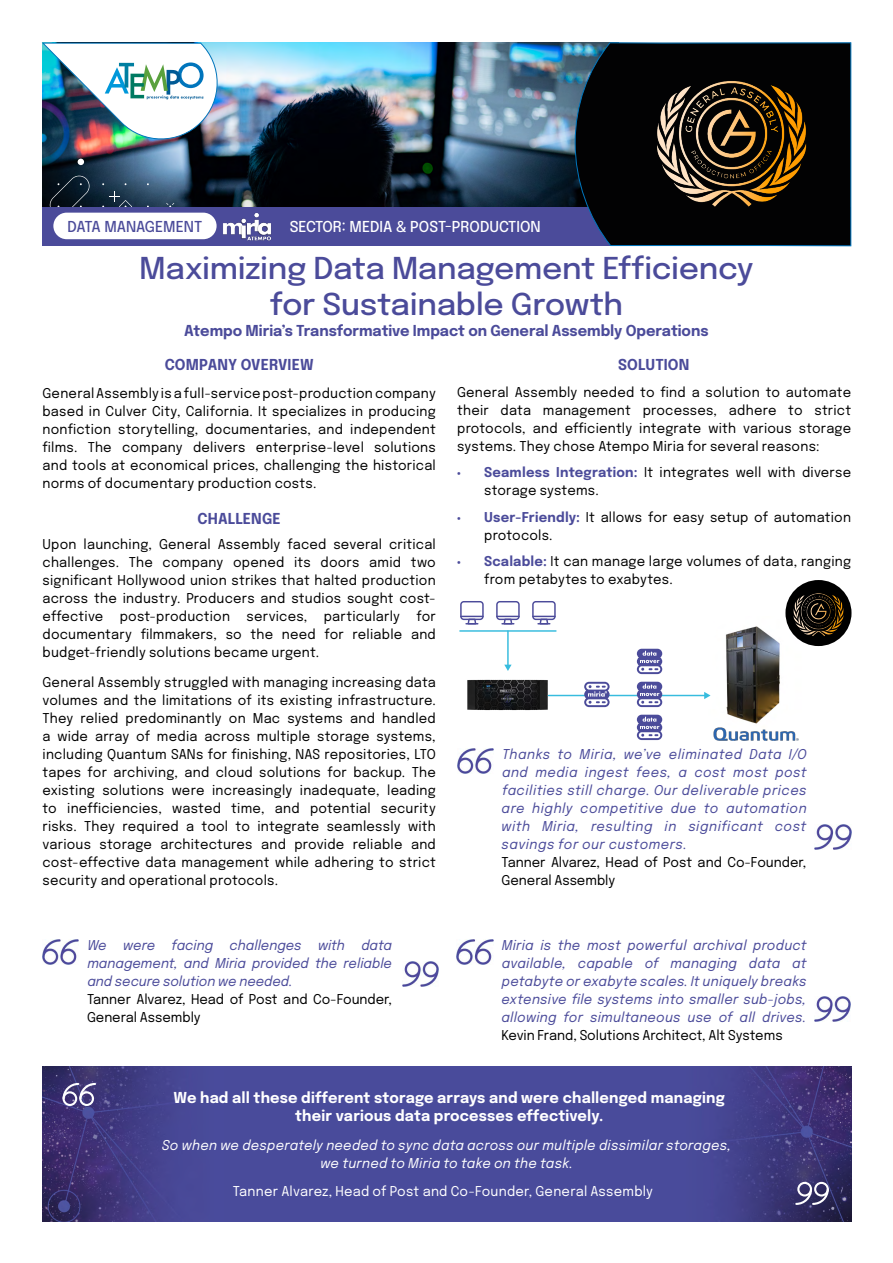
<style>
.page{position:relative;width:893px;height:1263px;background:#fff}
.page>*{position:absolute;margin:0;border:0;box-sizing:border-box;transform-origin:0 0}
.t1{font:500 30px/36px "Epilogue";letter-spacing:-.015em;color:#4b4b9a;text-align:center;scale:1.05 1}
.t2{font:700 15px/18px "Epilogue";letter-spacing:.01em;color:#fff;text-align:center}
.t3{font:700 15px "Epilogue";color:#4b4b9a}
.t4{font:700 15px "Epilogue";color:#4b4b9a;scale:.96 1}
.t5{font:500 15px "Epilogue";color:#fff}
.t6{font:500 15px "Epilogue";letter-spacing:-.005em;color:#4b4b9a}
.t7{font:13.5px/18px "Epilogue";letter-spacing:.01em;color:#000}
.t8{font:italic 13.5px/18px "Epilogue";letter-spacing:.02em;color:#4b4b9a;text-align:justify}
.t9{font:italic 13.5px/18px "Epilogue";letter-spacing:.02em;color:#fff;text-align:center}
.t10{font:13.5px "Epilogue";letter-spacing:.02em;color:#fff}
.s1{font-family:"Myriad Pro";color:#4b4b9a}
.s2{font-weight:700;color:#4b4b9a}
</style>
<div class="page">
<img style="left:710px;top:626px;width:93px;height:98px">
<svg style="left:498px;top:616px;width:20px;height:9px"></svg>
<div style="left:496px;top:601px;width:24px;height:19px;border:1px solid #4c4b9a;border-radius:3px"></div>
<svg style="left:462px;top:616px;width:20px;height:9px"></svg>
<div style="left:460px;top:601px;width:24px;height:19px;border:1px solid #4c4b9a;border-radius:3px"></div>
<svg style="left:534px;top:616px;width:20px;height:9px"></svg>
<div style="left:532px;top:601px;width:24px;height:19px;border:1px solid #4c4b9a;border-radius:3px"></div>
<img style="left:713px;top:727px;width:85px;height:14px">
<img style="left:467px;top:679px;width:90px;height:32px">
<hr style="left:460px;top:630px;width:96px;height:2px;background:#37bcde">
<hr style="left:507px;top:631px;width:2px;height:35px;background:#37bcde">
<svg style="left:504px;top:665px;width:8px;height:6px"></svg>
<hr style="left:548px;top:695px;width:157px;height:1px;background:#37bcde">
<svg style="left:704px;top:692px;width:6px;height:7px"></svg>
<svg style="left:584px;top:682px;width:26px;height:25px"></svg>
<svg style="left:637px;top:715px;width:25px;height:25px"></svg>
<svg style="left:637px;top:682px;width:25px;height:25px"></svg>
<svg style="left:637px;top:649px;width:25px;height:25px"></svg>
<div style="left:785px;top:580px;width:66px;height:66px;background:#000;border-radius:50%"></div>
<img style="left:791px;top:588px;width:55px;height:54px">
<img style="left:43px;top:43px;width:532px;height:164px">
<svg style="left:78px;top:159px;width:6px;height:6px"></svg>
<svg style="left:102px;top:191px;width:30px;height:16px"></svg>
<svg style="left:50px;top:175px;width:39px;height:32px"></svg>
<svg style="left:166px;top:203px;width:8px;height:4px"></svg>
<div style="left:42px;top:207px;width:809px;height:39px;background:#4b4b9a"></div>
<img style="left:42px;top:42px;width:181px;height:103px">
<svg style="left:575px;top:42px;width:276px;height:204px;background:#070c12"></svg>
<img style="left:651px;top:63px;width:162px;height:162px">
<img style="left:43px;top:1066px;width:808px;height:155px">
<div style="left:814px;top:1182px;width:15px;height:14px;border:2px solid #fff;border-radius:50%"></div>
<div style="left:797px;top:1182px;width:15px;height:14px;border:2px solid #fff;border-radius:50%"></div>
<svg style="left:794px;top:1187px;width:36px;height:18px"></svg>
<div style="left:63px;top:1091px;width:14px;height:15px;border:2px solid #fff;border-radius:50%"></div>
<div style="left:79px;top:1091px;width:15px;height:15px;border:2px solid #fff;border-radius:50%"></div>
<svg style="left:61px;top:1082px;width:36px;height:19px"></svg>
<div style="left:53px;top:213px;width:164px;height:26px;background:#fff;border-radius:13px"></div>
<img style="left:210px;top:199px;width:75px;height:42px">
<img style="left:457px;top:748px;width:36px;height:25px">
<img style="left:815px;top:824px;width:36px;height:25px">
<img style="left:43px;top:939px;width:36px;height:25px">
<img style="left:402px;top:961px;width:37px;height:25px">
<img style="left:457px;top:939px;width:36px;height:25px">
<img style="left:815px;top:997px;width:36px;height:25px">
<p class="t6" style="left:68px;top:216px;width:136px">DATA MANAGEMENT</p>
<p class="t5" style="left:290px;top:215px;width:252px">SECTOR: MEDIA &amp; POST-PRODUCTION</p>
<h1 class="t1" style="left:139px;top:248px;width:587px">Maximizing Data Management Efficiency for Sustainable Growth</h1>
<p class="t3" style="left:184px;top:320px;width:526px">Atempo Miria’s Transformative Impact on General Assembly Operations</p>
<p class="t4" style="left:165px;top:354px;width:157px">COMPANY OVERVIEW</p>
<p class="t7" style="left:43px;top:383px;width:395px;text-align:justify">General Assembly is a full-service post-production company based in Culver City, California. It specializes in producing nonfiction storytelling, documentaries, and independent films. The company delivers enterprise-level solutions and tools at economical prices, challenging the historical norms of documentary production costs.</p>
<p class="t4" style="left:618px;top:354px;width:76px">SOLUTION</p>
<p class="t7" style="left:457px;top:382px;width:395px;text-align:justify">General Assembly needed to find a solution to automate their data management processes, adhere to strict protocols, and efficiently integrate with various storage systems. They chose Atempo Miria for several reasons:</p>
<p class="t7" style="left:484px;top:463px;width:368px;text-indent:-27px"><span class="s1">•</span> <span class="s2">Seamless Integration:</span> It integrates well with diverse storage systems.</p>
<p class="t7" style="left:484px;top:507px;width:368px;text-indent:-27px"><span class="s1">•</span> <span class="s2">User-Friendly:</span> It allows for easy setup of automation protocols.</p>
<p class="t7" style="left:484px;top:552px;width:368px;text-indent:-27px"><span class="s1">•</span> <span class="s2">Scalable:</span> It can manage large volumes of data, ranging from petabytes to exabytes.</p>
<p class="t4" style="left:198px;top:508px;width:88px">CHALLENGE</p>
<p class="t7" style="left:43px;top:534px;width:395px;text-align:justify">Upon launching, General Assembly faced several critical challenges. The company opened its doors amid two significant Hollywood union strikes that halted production across the industry. Producers and studios sought cost&shy;effective post-production services, particularly for documentary filmmakers, so the need for reliable and budget-friendly solutions became urgent.</p>
<p class="t7" style="left:43px;top:673px;width:395px;text-align:justify">General Assembly struggled with managing increasing data volumes and the limitations of its existing infrastructure.<br>They relied predominantly on Mac systems and handled a wide array of media across multiple storage systems, including Quantum SANs for finishing, NAS repositories, LTO tapes for archiving, and cloud solutions for backup. The existing solutions were increasingly inadequate, leading to inefficiencies, wasted time, and potential security risks. They required a tool to integrate seamlessly with various storage architectures and provide reliable and cost-effective data management while adhering to strict security and operational protocols.</p>
<p class="t8" style="left:502px;top:744px;width:307px">Thanks to Miria, we’ve eliminated Data I/O and media ingest fees, a cost most post facilities still charge. Our deliverable prices are highly competitive due to automation with Miria, resulting in significant cost savings for our customers.</p>
<p class="t7" style="left:502px;top:852px;width:306px">Tanner Alvarez, Head of Post and Co-Founder,<br>General Assembly</p>
<p class="t8" style="left:87px;top:935px;width:306px">We were facing challenges with data management, and Miria provided the reliable and secure solution we needed.</p>
<p class="t7" style="left:87px;top:989px;width:307px">Tanner Alvarez, Head of Post and Co-Founder,<br>General Assembly</p>
<p class="t8" style="left:501px;top:935px;width:307px">Miria is the most powerful archival product available, capable of managing data at petabyte or exabyte scales. It uniquely breaks extensive file systems into smaller sub-jobs, allowing for simultaneous use of all drives.</p>
<p class="t7" style="left:501px;top:1025px;width:283px">Kevin Frand, Solutions Architect, Alt Systems</p>
<p class="t2" style="left:173px;top:1088px;width:553px">We had all these different storage arrays and were challenged managing their various data processes effectively.</p>
<p class="t9" style="left:162px;top:1135px;width:570px">So when we desperately needed to sync data across our multiple dissimilar storages, we turned to Miria to take on the task.</p>
<p class="t10" style="left:233px;top:1182px;width:422px">Tanner Alvarez, Head of Post and Co-Founder, General Assembly</p>
</div>
